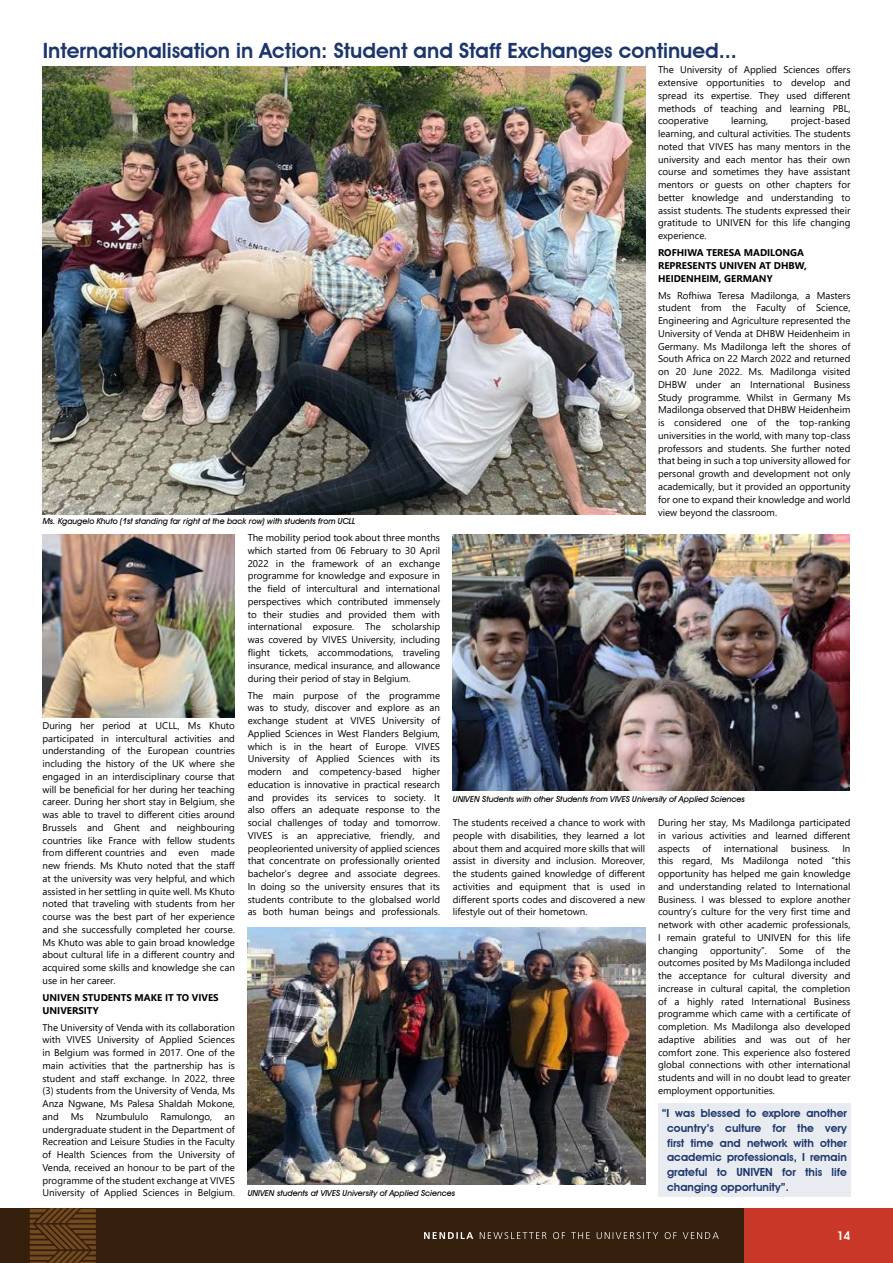
<style>
.page{position:relative;width:893px;height:1263px;background:#fff}
.page>*{position:absolute;margin:0;border:0;box-sizing:border-box;transform-origin:0 0}
.t1{font:600 21px "Avant Garde IT Cby BT";color:#1c366c}
.t2{font:600 12px "Avant Garde IT Cby BT";color:#fff}
.t3{font:600 11.1px/14.7px "Avant Garde IT Cby BT";color:#1c366c;text-align:justify}
.t4{font:9.75px/12.8px "Segoe UI";color:#000;text-align:justify}
.t5{font:700 9.75px/12.8px "Segoe UI";color:#000}
.t6{font:italic 500 8.25px "Avant Garde IT Cby BT";color:#000}
</style>
<div class="page">
<div style="left:732px;top:1208px;width:161px;height:55px;background:#c83727"></div>
<div style="left:0;top:1208px;width:743px;height:55px;background:#351f0d"></div>
<svg style="left:424px;top:1232px;width:49px;height:7px"></svg>
<svg style="left:480px;top:1232px;width:239px;height:7px"></svg>
<svg style="left:30px;top:1208px;width:66px;height:55px"></svg>
<div style="left:658px;top:1103px;width:193px;height:93px;background:#e8ebf0"></div>
<img style="left:248px;top:927px;width:397px;height:258px">
<img style="left:43px;top:534px;width:192px;height:184px">
<img style="left:43px;top:66px;width:602px;height:449px">
<img style="left:453px;top:534px;width:397px;height:257px">
<h1 class="t1" style="left:43px;top:38px;width:696px">Internationalisation in Action: Student and Staff Exchanges continued...</h1>
<p class="t6" style="left:43px;top:516px;width:314px">Ms. Kgaugelo Khuto (1st standing far right at the back row) with students from UCLL</p>
<p class="t4" style="left:658px;top:63px;width:194px">The University of Applied Sciences offers extensive opportunities to develop and spread its expertise. They used different methods of teaching and learning PBL, cooperative</p>
<p class="t4" style="left:658px;top:114px;width:194px;text-indent:133px">project-based learning, and cultural activities. The students noted that VIVES has many mentors in the university and each mentor has their own course and sometimes they have assistant mentors or guests on other chapters for better knowledge and understanding to assist students. The students expressed their gratitude to UNIVEN for this life changing experience.</p>
<p class="t5" style="left:658px;top:246px;width:150px">ROFHIWA TERESA MADILONGA<br>REPRESENTS UNIVEN AT DHBW,<br>HEIDENHEIM, GERMANY</p>
<p class="t4" style="left:658px;top:288px;width:194px">Ms Rofhiwa Teresa Madilonga, a Masters student from the Faculty of Science, Engineering and Agriculture represented the University of Venda at DHBW Heidenheim in Germany. Ms Madilonga left the shores of South Africa on 22 March 2022 and returned on 20 June 2022. Ms. Madilonga visited DHBW under an International Business Study programme. Whilst in Germany Ms Madilonga observed that DHBW Heidenheim is considered one of the top-ranking universities in the world, with many top-class professors and students. She further noted that being in such a top university allowed for personal growth and development not only academically, but it provided an opportunity for one to expand their knowledge and world view beyond the classroom.</p>
<p class="t4" style="left:731px;top:114px;width:39px">learning,</p>
<p class="t4" style="left:43px;top:718px;width:194px">During her period at UCLL, Ms Khuto participated in intercultural activities and understanding of the European countries including the history of the UK where she engaged in an interdisciplinary course that will be beneficial for her during her teaching career. During her short stay in Belgium, she was able to travel to different cities around Brussels and Ghent and neighbouring countries like France with fellow students from different countries and even made new friends. Ms Khuto noted that the staff at the university was very helpful, and which assisted in her settling in quite well. Ms Khuto noted that traveling with students from her course was the best part of her experience and she successfully completed her course.<br>Ms Khuto was able to gain broad knowledge about cultural life in a different country and acquired some skills and knowledge she can use in her career.</p>
<p class="t5" style="left:43px;top:990px;width:178px">UNIVEN STUDENTS MAKE IT TO VIVES<br>UNIVERSITY</p>
<p class="t4" style="left:43px;top:1020px;width:194px">The University of Venda with its collaboration with VIVES University of Applied Sciences in Belgium was formed in 2017. One of the main activities that the partnership has is student and staff exchange. In 2022, three (3) students from the University of Venda, Ms Anza Ngwane, Ms Palesa Shaldah Mokone, and Ms Nzumbululo Ramulongo, an undergraduate student in the Department of Recreation and Leisure Studies in the Faculty of Health Sciences from the University of Venda, received an honour to be part of the programme of the student exchange at VIVES University of Applied Sciences in Belgium.</p>
<p class="t4" style="left:248px;top:530px;width:194px">The mobility period took about three months which started from 06 February to 30 April 2022 in the framework of an exchange programme for knowledge and exposure in the field of intercultural and international perspectives which contributed immensely to their studies and provided them with international exposure. The scholarship was covered by VIVES University, including flight tickets, accommodations, traveling insurance, medical insurance, and allowance during their period of stay in Belgium.</p>
<p class="t4" style="left:248px;top:688px;width:194px">The main purpose of the programme was to study, discover and explore as an exchange student at VIVES University of Applied Sciences in West Flanders Belgium, which is in the heart of Europe. VIVES University of Applied Sciences with its modern and competency-based higher education is innovative in practical research and provides its services to society. It also offers an adequate response to the social challenges of today and tomorrow.<br>VIVES is an appreciative, friendly, and peopleoriented university of applied sciences that concentrate on professionally oriented bachelor’s degree and associate degrees.<br>In doing so the university ensures that its students contribute to the globalsed world as both human beings and professionals.</p>
<p class="t6" style="left:453px;top:794px;width:293px">UNIVEN Students with other Students from VIVES University of Applied Sciences</p>
<p class="t4" style="left:453px;top:815px;width:194px">The students received a chance to work with people with disabilities, they learned a lot about them and acquired more skills that will assist in diversity and inclusion. Moreover, the students gained knowledge of different activities and equipment that is used in different sports codes and discovered a new lifestyle out of their hometown.</p>
<p class="t4" style="left:658px;top:815px;width:194px">During her stay, Ms Madilonga participated in various activities and learned different aspects</p>
<p class="t4" style="left:703px;top:841px;width:10px">of</p>
<p class="t4" style="left:724px;top:841px;width:56px">international</p>
<p class="t4" style="left:791px;top:841px;width:40px">business.</p>
<p class="t4" style="left:658px;top:841px;width:194px;text-indent:184px">In this regard, Ms Madilonga noted “this opportunity has helped me gain knowledge and understanding related to International Business. I was blessed to explore another country’s culture for the very first time and network with other academic professionals, I remain grateful to UNIVEN for this life changing opportunity”. Some of the outcomes posited by Ms Madilonga included the acceptance for cultural diversity and increase in cultural capital, the completion of a highly rated International Business programme which came with a certificate of completion. Ms Madilonga also developed adaptive abilities and was out of her comfort zone. This experience also fostered global connections with other international students and will in no doubt lead to greater employment opportunities.</p>
<p class="t3" style="left:667px;top:1106px;width:181px;text-indent:-5px">“I was blessed to explore another country’s culture for the very first time and network with other academic professionals, I remain grateful to UNIVEN for this life changing opportunity”.</p>
<p class="t6" style="left:248px;top:1188px;width:209px">UNIVEN students at VIVES University of Applied Sciences</p>
<p class="t2" style="left:837px;top:1228px;width:15px">14</p>
</div>
